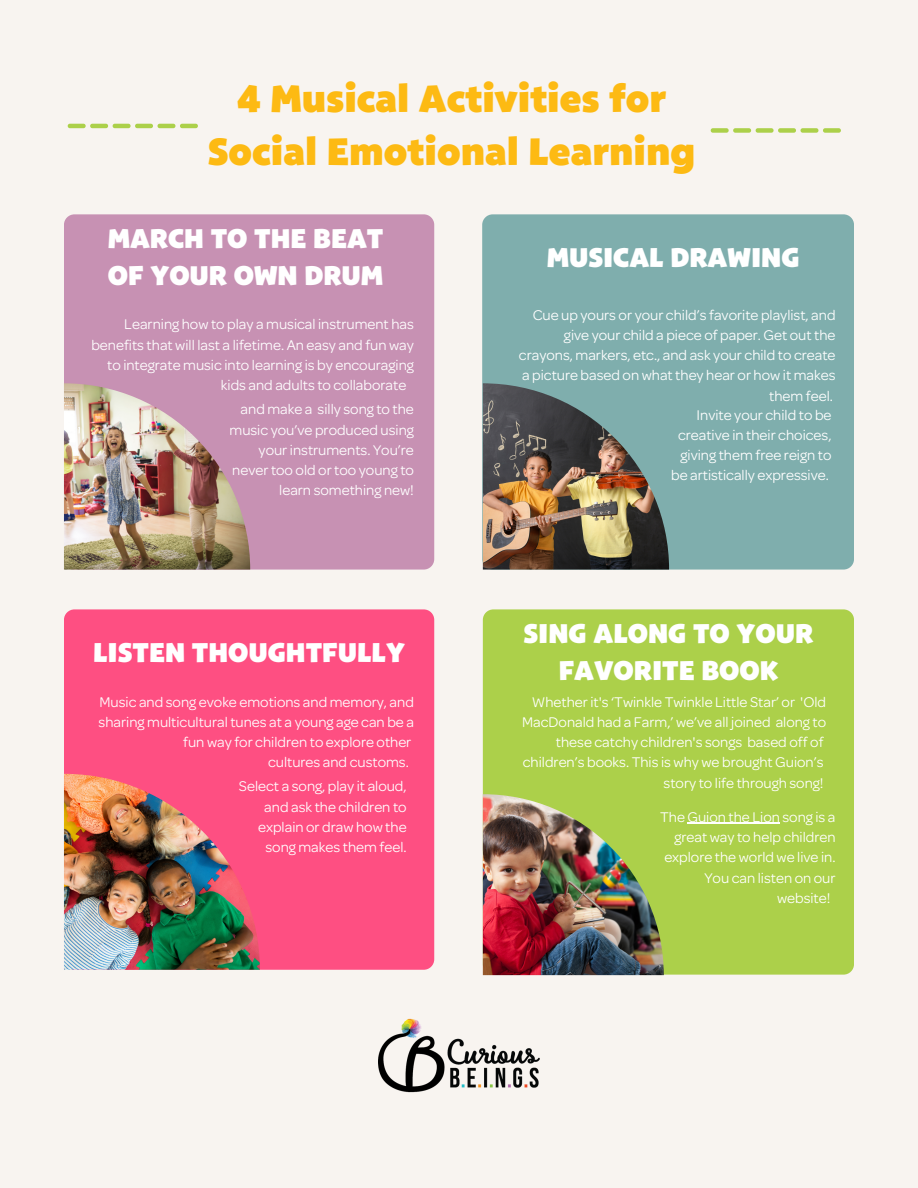
<style>
.page{position:relative;width:918px;height:1188px;background:#f8f4f0}
.page>*{position:absolute;margin:0;border:0;box-sizing:border-box;transform-origin:0 0}
.t1{font:37.95px "Bango Pro";color:#fdba13}
.t2{font:27px/37.2px "Bango Pro";color:#fff;text-align:center}
.t3{font:15px/20.2px "Omnes";color:#fff;text-align:right}
</style>
<div class="page">
<div style="left:64px;top:214px;width:370px;height:356px;background:#c791b3;border-radius:10px"></div>
<div style="left:482px;top:214px;width:372px;height:356px;background:#7faead;border-radius:10px"></div>
<div style="left:64px;top:609px;width:370px;height:361px;background:#fe4f82;border-radius:10px"></div>
<svg style="left:68px;top:124px;width:130px;height:4px"></svg>
<svg style="left:711px;top:128px;width:130px;height:5px"></svg>
<div style="left:483px;top:609px;width:371px;height:366px;background:#acd04a;border-radius:10px"></div>
<img style="left:378px;top:1018px;width:161px;height:75px">
<img style="left:483px;top:383px;width:186px;height:187px">
<img style="left:64px;top:774px;width:196px;height:196px">
<hr style="left:688px;top:823px;width:92px;height:1px;background:#fff">
<img style="left:483px;top:794px;width:181px;height:181px">
<img style="left:64px;top:383px;width:186px;height:187px">
<p class="t1" style="left:237px;top:77px;width:431px">4 Musical Activities for</p>
<p class="t1" style="left:208px;top:130px;width:489px">Social Emotional Learning</p>
<p class="t2" style="left:108px;top:221px;width:277px;text-align:left">MARCH TO THE BEAT<br>OF YOUR OWN DRUM</p>
<p class="t3" style="left:124px;top:316px;width:291px">Learning how to play a musical instrument has</p>
<p class="t3" style="left:91px;top:337px;width:324px">benefits that will last a lifetime. An easy and fun way</p>
<p class="t3" style="left:107px;top:357px;width:308px">to integrate music into learning is by encouraging</p>
<p class="t3" style="left:221px;top:377px;width:187px">kids and adults to collaborate</p>
<p class="t3" style="left:230px;top:401px;width:186px">and make a silly song to the music you’ve produced using your instruments. You’re never too old or too young to learn something new!</p>
<p class="t2" style="left:93px;top:634px;width:314px">LISTEN THOUGHTFULLY</p>
<p class="t3" style="left:99px;top:694px;width:317px">Music and song evoke emotions and memory, and sharing multicultural tunes at a young age can be a fun way for children to explore other</p>
<p class="t3" style="left:268px;top:754px;width:142px">cultures and customs.</p>
<p class="t3" style="left:239px;top:778px;width:169px">Select a song, play it aloud, and ask the children to explain or draw how the song makes them feel.</p>
<p class="t2" style="left:547px;top:239px;width:254px">MUSICAL DRAWING</p>
<p class="t3" style="left:519px;top:306px;width:318px">Cue up yours or your child’s favorite playlist, and give your child a piece of paper. Get out the crayons, markers, etc., and ask your child to create a picture based on what they hear or how it makes them feel.</p>
<p class="t3" style="left:671px;top:407px;width:162px">Invite your child to be creative in their choices, giving them free reign to be artistically expressive.</p>
<p class="t2" style="left:523px;top:616px;width:291px">SING ALONG TO YOUR<br>FAVORITE BOOK</p>
<p class="t3" style="left:522px;top:694px;width:306px">Whether it's ‘Twinkle Twinkle Little Star’ or 'Old MacDonald had a Farm,’ we’ve all joined along to these catchy children's songs based off of children’s books. This is why we brought Guion’s story to life through song!</p>
<p class="t3" style="left:660px;top:809px;width:177px">The Guion the Lion song is a</p>
<p class="t3" style="left:674px;top:829px;width:163px">great way to help children</p>
<p class="t3" style="left:664px;top:849px;width:173px">explore the world we live in.</p>
<p class="t3" style="left:704px;top:869px;width:133px">You can listen on our</p>
<p class="t3" style="left:777px;top:890px;width:55px">website!</p>
</div>
